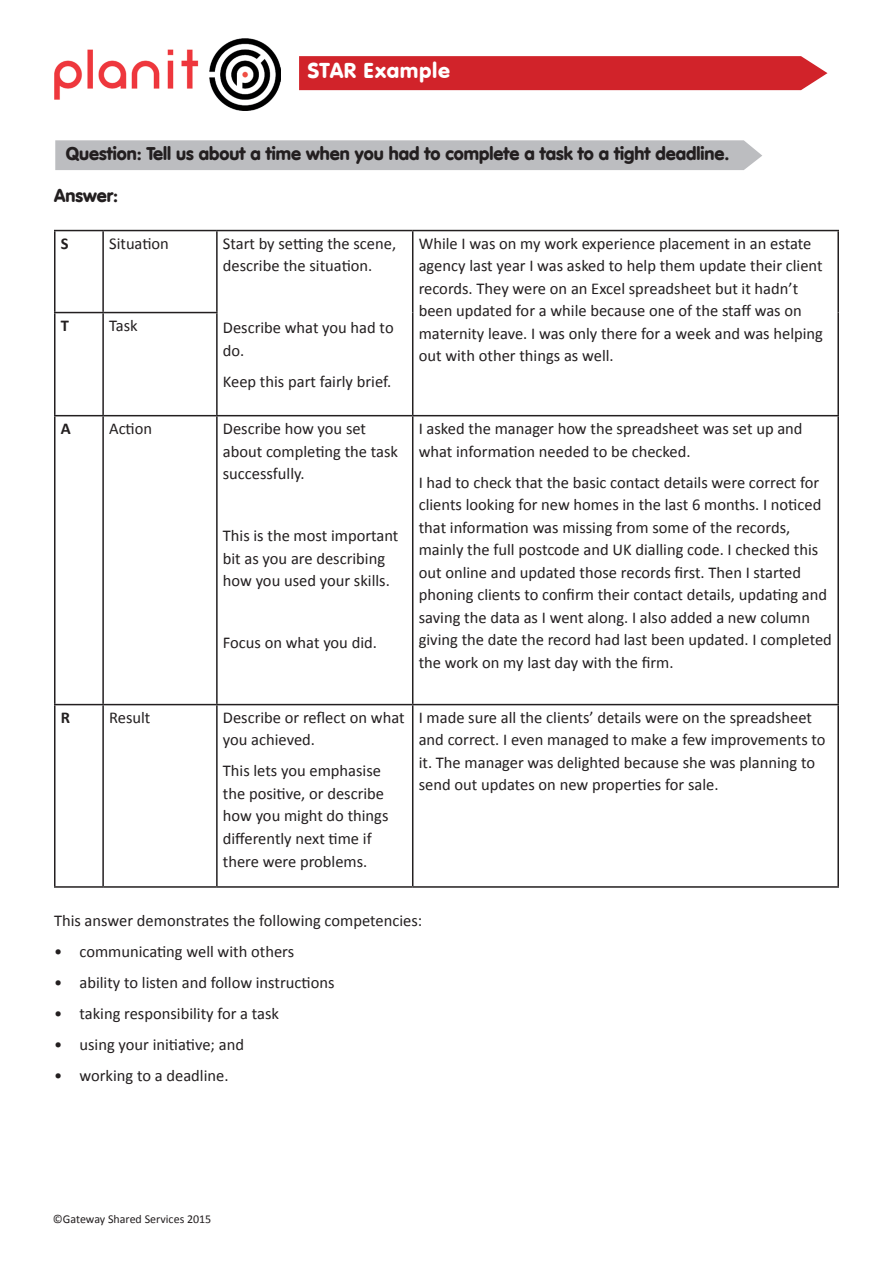
<style>
.page{position:relative;width:893px;height:1263px;background:#fff}
.page>*{position:absolute;margin:0;border:0;box-sizing:border-box;transform-origin:0 0}
.t1{font:22.5px "VAG Round";letter-spacing:-.005em;color:#fff}
.Subhead{font:900 18px "VAG Rounded Black S Si";color:#231f20}
.Text{font:16.5px/22.5px "Calibri";color:#231f20}
.Text-2{font:700 16.5px "Calibri";color:#231f20}
.t2{font:12px "Calibri";color:#231f20}
</style>
<div class="page">
<div style="left:299px;top:56px;width:528px;height:34px;background:#d1232a"></div>
<img style="left:54px;top:39px;width:226px;height:72px">
<div style="left:55px;top:140px;width:707px;height:30px;background:#bcbdc0"></div>
<hr style="left:54px;top:230px;width:49px;height:1px;background:#231f20">
<hr style="left:54px;top:231px;width:2px;height:81px;background:#231f20">
<hr style="left:103px;top:230px;width:114px;height:1px;background:#231f20">
<hr style="left:102px;top:231px;width:2px;height:81px;background:#231f20">
<hr style="left:217px;top:230px;width:196px;height:1px;background:#231f20">
<hr style="left:216px;top:231px;width:2px;height:81px;background:#231f20">
<hr style="left:413px;top:230px;width:426px;height:1px;background:#231f20">
<hr style="left:412px;top:231px;width:1px;height:82px;background:#231f20">
<hr style="left:837px;top:231px;width:2px;height:82px;background:#231f20">
<hr style="left:54px;top:312px;width:49px;height:1px;background:#231f20">
<hr style="left:54px;top:313px;width:2px;height:102px;background:#231f20">
<hr style="left:103px;top:312px;width:115px;height:1px;background:#231f20">
<hr style="left:102px;top:313px;width:2px;height:102px;background:#231f20">
<hr style="left:216px;top:313px;width:2px;height:102px;background:#231f20">
<hr style="left:412px;top:313px;width:1px;height:102px;background:#231f20">
<hr style="left:837px;top:313px;width:2px;height:102px;background:#231f20">
<hr style="left:54px;top:415px;width:49px;height:1px;background:#231f20">
<hr style="left:54px;top:416px;width:2px;height:288px;background:#231f20">
<hr style="left:103px;top:415px;width:114px;height:1px;background:#231f20">
<hr style="left:102px;top:416px;width:2px;height:288px;background:#231f20">
<hr style="left:217px;top:415px;width:196px;height:1px;background:#231f20">
<hr style="left:216px;top:416px;width:2px;height:288px;background:#231f20">
<hr style="left:413px;top:415px;width:426px;height:1px;background:#231f20">
<hr style="left:412px;top:416px;width:1px;height:288px;background:#231f20">
<hr style="left:837px;top:416px;width:2px;height:288px;background:#231f20">
<hr style="left:54px;top:704px;width:49px;height:1px;background:#231f20">
<hr style="left:54px;top:705px;width:2px;height:181px;background:#231f20">
<hr style="left:103px;top:704px;width:114px;height:1px;background:#231f20">
<hr style="left:102px;top:705px;width:2px;height:181px;background:#231f20">
<hr style="left:217px;top:704px;width:196px;height:1px;background:#231f20">
<hr style="left:216px;top:705px;width:2px;height:181px;background:#231f20">
<hr style="left:413px;top:704px;width:426px;height:1px;background:#231f20">
<hr style="left:412px;top:705px;width:1px;height:181px;background:#231f20">
<hr style="left:837px;top:705px;width:2px;height:181px;background:#231f20">
<hr style="left:54px;top:886px;width:49px;height:2px;background:#231f20">
<hr style="left:103px;top:886px;width:114px;height:2px;background:#231f20">
<hr style="left:217px;top:886px;width:196px;height:2px;background:#231f20">
<hr style="left:413px;top:886px;width:426px;height:2px;background:#231f20">
<p class="t1" style="left:307px;top:58px;width:145px">STAR Example</p>
<p class="Subhead" style="left:66px;top:143px;width:665px">Question: Tell us about a time when you had to complete a task to a tight deadline.</p>
<p class="Subhead" style="left:54px;top:185px;width:66px">Answer:</p>
<p class="Text-2" style="left:61px;top:233px;width:9px">S</p>
<p class="Text" style="left:109px;top:232px;width:61px">Situation</p>
<p class="Text" style="left:223px;top:232px;width:175px">Start by setting the scene, describe the situation.</p>
<p class="Text" style="left:419px;top:232px;width:406px">While I was on my work experience placement in an estate agency last year I was asked to help them update their client records. They were on an Excel spreadsheet but it hadn’t been updated for a while because one of the staff was on maternity leave. I was only there for a week and was helping out with other things as well.</p>
<p class="Text-2" style="left:61px;top:315px;width:10px">T</p>
<p class="Text" style="left:109px;top:314px;width:30px">Task</p>
<p class="Text" style="left:223px;top:317px;width:172px">Describe what you had to do.</p>
<p class="Text" style="left:223px;top:370px;width:170px">Keep this part fairly brief.</p>
<p class="Text-2" style="left:61px;top:418px;width:11px">A</p>
<p class="Text" style="left:109px;top:417px;width:45px">Action</p>
<p class="Text" style="left:223px;top:417px;width:177px">Describe how you set about completing the task successfully.</p>
<p class="Text" style="left:223px;top:524px;width:177px">This is the most important bit as you are describing how you used your skills.</p>
<p class="Text" style="left:223px;top:631px;width:156px">Focus on what you did.</p>
<p class="Text" style="left:419px;top:417px;width:385px">I asked the manager how the spreadsheet was set up and what information needed to be checked.</p>
<p class="Text" style="left:419px;top:471px;width:415px">I had to check that the basic contact details were correct for clients looking for new homes in the last 6 months. I noticed that information was missing from some of the records, mainly the full postcode and UK dialling code. I checked this out online and updated those records first. Then I started phoning clients to confirm their contact details, updating and saving the data as I went along. I also added a new column giving the date the record had last been updated. I completed the work on my last day with the firm.</p>
<p class="Text-2" style="left:61px;top:707px;width:11px">R</p>
<p class="Text" style="left:109px;top:706px;width:43px">Result</p>
<p class="Text" style="left:223px;top:706px;width:183px">Describe or reflect on what you achieved.</p>
<p class="Text" style="left:223px;top:760px;width:167px">This lets you emphasise the positive, or describe how you might do things differently next time if there were problems.</p>
<p class="Text" style="left:419px;top:706px;width:408px">I made sure all the clients’ details were on the spreadsheet and correct. I even managed to make a few improvements to it. The manager was delighted because she was planning to send out updates on new properties for sale.</p>
<p class="Text" style="left:54px;top:909px;width:370px">This answer demonstrates the following competencies:</p>
<p class="Text" style="left:54px;top:940px;width:242px">• communicating well with others</p>
<p class="Text" style="left:54px;top:971px;width:282px">• ability to listen and follow instructions</p>
<p class="Text" style="left:54px;top:1002px;width:227px">• taking responsibility for a task</p>
<p class="Text" style="left:54px;top:1033px;width:191px">• using your initiative; and</p>
<p class="Text" style="left:54px;top:1064px;width:176px">• working to a deadline.</p>
<p class="t2" style="left:53px;top:1211px;width:160px">©Gateway Shared Services 2015</p>
</div>
